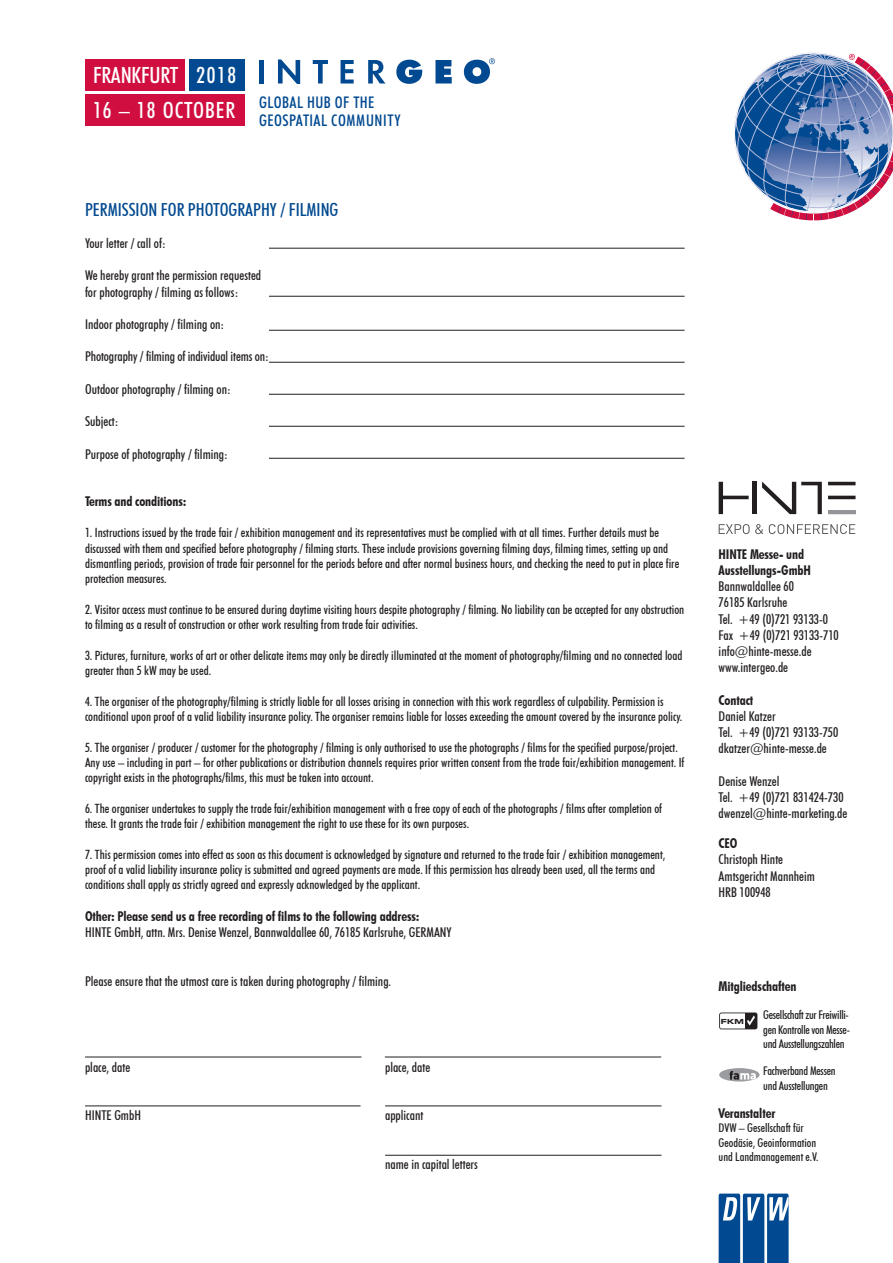
<style>
.page{position:relative;width:893px;height:1263px;background:#fff}
.page>*{position:absolute;margin:0;border:0;box-sizing:border-box;transform-origin:0 0}
.t1{font:500 condensed 22.5px/34.8px "Futura BT";letter-spacing:.04em;color:#fff}
.t2{font:500 condensed 18px "Futura BT";color:#014990}
.t3{font:500 condensed 16.2px/18.1px "Futura BT";letter-spacing:.025em;color:#014990}
.t4{font:500 condensed 13.5px/16.2px "Futura BT";color:#231f20}
.t5{font:700 condensed 13.5px/16.2px "Futura BT";letter-spacing:-.01em;color:#231f20}
.t6{font:500 condensed 12.75px/15.3px "Futura BT";color:#231f20}
.t7{font:500 condensed 12px/14.4px "Futura BT";letter-spacing:-.02em;color:#231f20;text-align:justify}
.t8{font:500 condensed 12px/14.4px "Futura BT";color:#231f20}
.t9{font:6.9px "Eurostile Bold Extended Two";color:#231f20}
</style>
<div class="page">
<svg style="left:719px;top:482px;width:30px;height:32px"></svg>
<hr style="left:753px;top:482px;width:4px;height:32px;background:#231f20">
<svg style="left:762px;top:482px;width:60px;height:32px"></svg>
<hr style="left:828px;top:482px;width:27px;height:3px;background:#231f20">
<hr style="left:828px;top:496px;width:27px;height:3px;background:#231f20">
<hr style="left:828px;top:510px;width:27px;height:4px;background:#939598">
<svg style="left:719px;top:524px;width:44px;height:10px"></svg>
<svg style="left:769px;top:524px;width:86px;height:10px"></svg>
<hr style="left:269px;top:248px;width:416px;height:1px;background:#231f20">
<hr style="left:269px;top:362px;width:416px;height:1px;background:#231f20">
<hr style="left:269px;top:330px;width:416px;height:1px;background:#231f20">
<hr style="left:269px;top:394px;width:416px;height:1px;background:#231f20">
<hr style="left:269px;top:426px;width:416px;height:1px;background:#231f20">
<hr style="left:269px;top:458px;width:416px;height:1px;background:#231f20">
<hr style="left:85px;top:1057px;width:276px;height:1px;background:#231f20">
<hr style="left:385px;top:1057px;width:276px;height:1px;background:#231f20">
<hr style="left:85px;top:1105px;width:276px;height:1px;background:#231f20">
<hr style="left:385px;top:1105px;width:276px;height:1px;background:#231f20">
<hr style="left:385px;top:1155px;width:276px;height:1px;background:#231f20">
<hr style="left:269px;top:296px;width:416px;height:1px;background:#231f20">
<svg style="left:719px;top:1012px;width:38px;height:17px"></svg>
<svg style="left:719px;top:1068px;width:41px;height:13px"></svg>
<svg style="left:729px;top:1071px;width:27px;height:8px"></svg>
<svg style="left:719px;top:1193px;width:70px;height:70px;background:#3770a7"></svg>
<div style="left:259px;top:60px;width:5px;height:24px;background:#014990"></div>
<svg style="left:278px;top:59px;width:22px;height:25px"></svg>
<svg style="left:313px;top:60px;width:15px;height:24px"></svg>
<svg style="left:341px;top:60px;width:13px;height:24px"></svg>
<svg style="left:368px;top:60px;width:17px;height:24px"></svg>
<svg style="left:396px;top:60px;width:26px;height:24px"></svg>
<svg style="left:435px;top:60px;width:17px;height:24px"></svg>
<svg style="left:464px;top:58px;width:31px;height:26px"></svg>
<div style="left:85px;top:60px;width:100px;height:31px;background:#d10e40"></div>
<div style="left:189px;top:60px;width:55px;height:31px;background:#014990"></div>
<div style="left:85px;top:95px;width:159px;height:31px;background:#d10e40"></div>
<svg style="left:734px;top:52px;width:159px;height:168px"></svg>
<h1 class="t1" style="left:93px;top:58px;width:145px">FRANKFURT 2018<br>16 – 18 OCTOBER</h1>
<p class="t3" style="left:259px;top:93px;width:143px">GLOBAL HUB OF THE<br>GEOSPATIAL COMMUNITY</p>
<h2 class="t2" style="left:85px;top:198px;width:255px">PERMISSION FOR PHOTOGRAPHY / FILMING</h2>
<p class="t4" style="left:85px;top:235px;width:82px">Your letter / call of:</p>
<p class="t4" style="left:85px;top:267px;width:178px">We hereby grant the permission requested for photography / filming as follows:</p>
<p class="t4" style="left:85px;top:316px;width:141px">Indoor photography / filming on:</p>
<p class="t4" style="left:85px;top:348px;width:185px">Photography / filming of individual items on:</p>
<p class="t4" style="left:85px;top:381px;width:147px">Outdoor photography / filming on:</p>
<p class="t4" style="left:85px;top:413px;width:35px">Subject:</p>
<p class="t4" style="left:85px;top:446px;width:144px">Purpose of photography / filming:</p>
<p class="t5" style="left:85px;top:493px;width:103px">Terms and conditions:</p>
<p class="t6" style="left:85px;top:525px;width:596px">1. Instructions issued by the trade fair / exhibition management and its representatives must be complied with at all times. Further details must be discussed with them and specified before photography / filming starts. These include provisions governing filming days, filming times, setting up and dismantling periods, provision of trade fair personnel for the periods before and after normal business hours, and checking the need to put in place fire protection measures.</p>
<p class="t6" style="left:85px;top:602px;width:601px">2. Visitor access must continue to be ensured during daytime visiting hours despite photography / filming. No liability can be accepted for any obstruction to filming as a result of construction or other work resulting from trade fair activities.</p>
<p class="t6" style="left:85px;top:648px;width:599px">3. Pictures, furniture, works of art or other delicate items may only be directly illuminated at the moment of photography/filming and no connected load greater than 5 kW may be used.</p>
<p class="t6" style="left:85px;top:693px;width:599px">4. The organiser of the photography/filming is strictly liable for all losses arising in connection with this work regardless of culpability. Permission is conditional upon proof of a valid liability insurance policy. The organiser remains liable for losses exceeding the amount covered by the insurance policy.</p>
<p class="t6" style="left:85px;top:739px;width:601px">5. The organiser / producer / customer for the photography / filming is only authorised to use the photographs / films for the specified purpose/project.<br>Any use – including in part – for other publications or distribution channels requires prior written consent from the trade fair/exhibition management. If copyright exists in the photographs/films, this must be taken into account.</p>
<p class="t6" style="left:85px;top:801px;width:578px">6. The organiser undertakes to supply the trade fair/exhibition management with a free copy of each of the photographs / films after completion of these. It grants the trade fair / exhibition management the right to use these for its own purposes.</p>
<p class="t6" style="left:85px;top:846px;width:582px">7. This permission comes into effect as soon as this document is acknowledged by signature and returned to the trade fair / exhibition management, proof of a valid liability insurance policy is submitted and agreed payments are made. If this permission has already been used, all the terms and conditions shall apply as strictly agreed and expressly acknowledged by the applicant.</p>
<p class="t5" style="left:85px;top:908px;width:336px">Other: Please send us a free recording of films to the following address:</p>
<p class="t4" style="left:85px;top:924px;width:368px">HINTE GmbH, attn. Mrs. Denise Wenzel, Bannwaldallee 60, 76185 Karlsruhe, GERMANY</p>
<p class="t4" style="left:85px;top:973px;width:307px">Please ensure that the utmost care is taken during photography / filming.</p>
<p class="t4" style="left:85px;top:1058px;width:47px">place, date</p>
<p class="t4" style="left:385px;top:1058px;width:47px">place, date</p>
<p class="t4" style="left:85px;top:1107px;width:57px">HINTE GmbH</p>
<p class="t4" style="left:385px;top:1107px;width:40px">applicant</p>
<p class="t4" style="left:385px;top:1156px;width:94px">name in capital letters</p>
<p class="t5" style="left:719px;top:546px;width:94px">HINTE Messe- und<br>Ausstellungs-GmbH</p>
<p class="t4" style="left:719px;top:578px;width:122px">Bannwaldallee 60<br>76185 Karlsruhe<br>Tel. +49 (0)721 93133-0<br>Fax +49 (0)721 93133-710 info@hinte-messe.de www.intergeo.de</p>
<p class="t5" style="left:719px;top:692px;width:36px">Contact</p>
<p class="t4" style="left:719px;top:708px;width:121px">Daniel Katzer<br>Tel. +49 (0)721 93133-750 dkatzer@hinte-messe.de</p>
<p class="t4" style="left:719px;top:773px;width:130px">Denise Wenzel<br>Tel. +49 (0)721 831424-730 dwenzel@hinte-marketing.de</p>
<p class="t5" style="left:719px;top:835px;width:20px">CEO</p>
<p class="t4" style="left:719px;top:851px;width:98px">Christoph Hinte<br>Amtsgericht Mannheim<br>HRB 100948</p>
<p class="t5" style="left:719px;top:978px;width:79px">Mitgliedschaften</p>
<p class="t7" style="left:763px;top:1008px;width:88px">Gesellschaft zur Freiwilli&shy;gen Kontrolle von Messe&shy;und Ausstellungszahlen</p>
<p class="t7" style="left:763px;top:1064px;width:74px">Fachverband Messen und Ausstellungen</p>
<p class="t5" style="left:719px;top:1105px;width:58px">Veranstalter</p>
<p class="t8" style="left:719px;top:1121px;width:101px">DVW – Gesellschaft für<br>Geodäsie, Geoinformation und Landmanagement e.V.</p>
<p class="t9" style="left:721px;top:1016px;width:24px">FKM</p>
</div>
